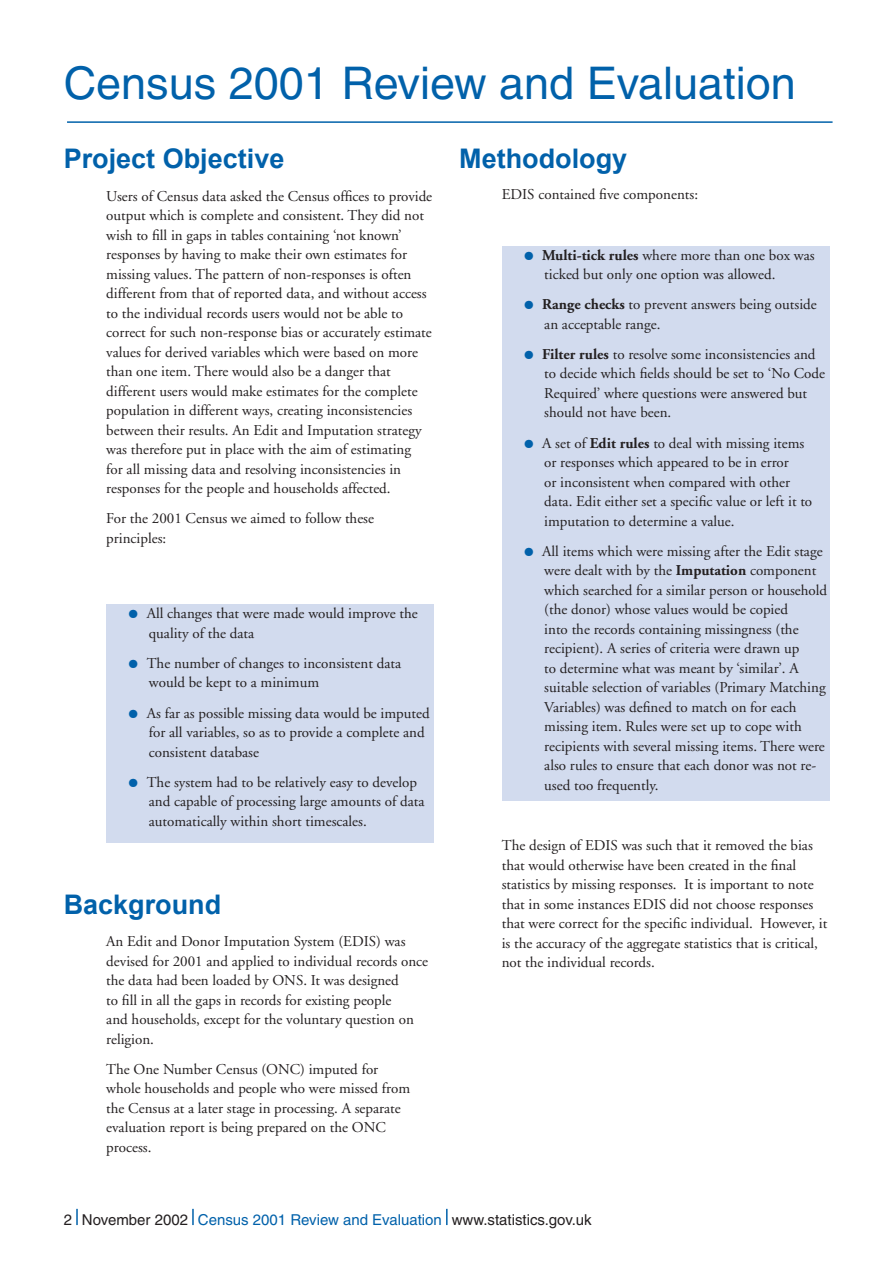
<style>
.page{position:relative;width:893px;height:1263px;background:#fff}
.page>*{position:absolute;margin:0;border:0;box-sizing:border-box;transform-origin:0 0}
.Page_Heading{font:45px "Helvetica";color:#0161aa}
.section_Headings{font:700 27px "Arial";color:#0161aa}
.Body_text{font:15px/19.5px "Adobe Garamond";color:#231f20}
.Body_Text_Bulleted{font:15px/19.5px "Adobe Garamond";color:#231f20}
.References{font:15px "Helvetica";color:#231f20}
.s1{font-size:30px;color:#0161aa}
.s2{font-weight:700}
.s3{color:#0161aa}
</style>
<div class="page">
<svg style="left:76px;top:1209px;width:2px;height:16px"></svg>
<svg style="left:192px;top:1209px;width:2px;height:16px"></svg>
<svg style="left:446px;top:1209px;width:2px;height:16px"></svg>
<hr style="left:67px;top:121px;width:765px;height:2px;background:#0161aa">
<div style="left:502px;top:246px;width:327px;height:554px;background:#d2dbee"></div>
<div style="left:106px;top:604px;width:328px;height:239px;background:#d2dbee"></div>
<p class="Page_Heading" style="left:64px;top:57px;width:733px">Census 2001 Review and Evaluation</p>
<p class="section_Headings" style="left:64px;top:140px;width:222px">Project Objective</p>
<p class="Body_text" style="left:106px;top:187px;width:327px">Users of Census data asked the Census offices to provide output which is complete and consistent. They did not wish to fill in gaps in tables containing ‘not known’ responses by having to make their own estimates for missing values. The pattern of non-responses is often different from that of reported data, and without access to the individual records users would not be able to correct for such non-response bias or accurately estimate values for derived variables which were based on more than one item. There would also be a danger that different users would make estimates for the complete population in different ways, creating inconsistencies between their results. An Edit and Imputation strategy was therefore put in place with the aim of estimating<br>for all missing data and resolving inconsistencies in responses for the people and households affected.</p>
<p class="Body_text" style="left:106px;top:509px;width:269px">For the 2001 Census we aimed to follow these principles:</p>
<p class="Body_Text_Bulleted" style="left:149px;top:604px;width:271px;text-indent:-21px"><span class="s1">•</span> All changes that were made would improve the quality of the data</p>
<p class="Body_Text_Bulleted" style="left:149px;top:654px;width:254px;text-indent:-21px"><span class="s1">•</span> The number of changes to inconsistent data would be kept to a minimum</p>
<p class="Body_Text_Bulleted" style="left:149px;top:703px;width:282px;text-indent:-21px"><span class="s1">•</span> As far as possible missing data would be imputed for all variables, so as to provide a complete and consistent database</p>
<p class="Body_Text_Bulleted" style="left:149px;top:772px;width:277px;text-indent:-21px"><span class="s1">•</span> The system had to be relatively easy to develop and capable of processing large amounts of data automatically within short timescales.</p>
<p class="section_Headings" style="left:64px;top:886px;width:159px">Background</p>
<p class="Body_text" style="left:106px;top:932px;width:323px">An Edit and Donor Imputation System (EDIS) was devised for 2001 and applied to individual records once the data had been loaded by ONS. It was designed<br>to fill in all the gaps in records for existing people<br>and households, except for the voluntary question on religion.</p>
<p class="Body_text" style="left:106px;top:1060px;width:305px">The One Number Census (ONC) imputed for whole households and people who were missed from the Census at a later stage in processing. A separate evaluation report is being prepared on the ONC process.</p>
<p class="section_Headings" style="left:459px;top:140px;width:169px">Methodology</p>
<p class="Body_text" style="left:502px;top:185px;width:198px">EDIS contained five components:</p>
<p class="Body_Text_Bulleted" style="left:544px;top:245px;width:272px;text-indent:-21px"><span class="s1">•</span> <span class="s2">Multi-tick rules</span> where more than one box was ticked but only one option was allowed.</p>
<p class="Body_Text_Bulleted" style="left:544px;top:295px;width:274px;text-indent:-21px"><span class="s1">•</span> <span class="s2">Range checks</span> to prevent answers being outside an acceptable range.</p>
<p class="Body_Text_Bulleted" style="left:544px;top:345px;width:282px;text-indent:-21px"><span class="s1">•</span> <span class="s2">Filter rules</span> to resolve some inconsistencies and to decide which fields should be set to ‘No Code Required’ where questions were answered but should not have been.</p>
<p class="Body_Text_Bulleted" style="left:544px;top:433px;width:269px;text-indent:-21px"><span class="s1">•</span> A set of <span class="s2">Edit rules</span> to deal with missing items or responses which appeared to be in error<br>or inconsistent when compared with other data. Edit either set a specific value or left it to imputation to determine a value.</p>
<p class="Body_Text_Bulleted" style="left:544px;top:541px;width:284px;text-indent:-21px"><span class="s1">•</span> All items which were missing after the Edit stage were dealt with by the <span class="s2">Imputation</span> component which searched for a similar person or household (the donor) whose values would be copied<br>into the records containing missingness (the recipient). A series of criteria were drawn up<br>to determine what was meant by ‘similar’. A suitable selection of variables (Primary Matching Variables) was defined to match on for each missing item. Rules were set up to cope with recipients with several missing items. There were also rules to ensure that each donor was not re&shy;used too frequently.</p>
<p class="Body_text" style="left:502px;top:836px;width:327px">The design of EDIS was such that it removed the bias that would otherwise have been created in the final statistics by missing responses. It is important to note that in some instances EDIS did not choose responses that were correct for the specific individual. However, it is the accuracy of the aggregate statistics that is critical, not the individual records.</p>
<p class="References" style="left:64px;top:1211px;width:529px">2 November 2002 <span class="s3">Census 2001 Review and Evaluation</span> www.statistics.gov.uk</p>
</div>
